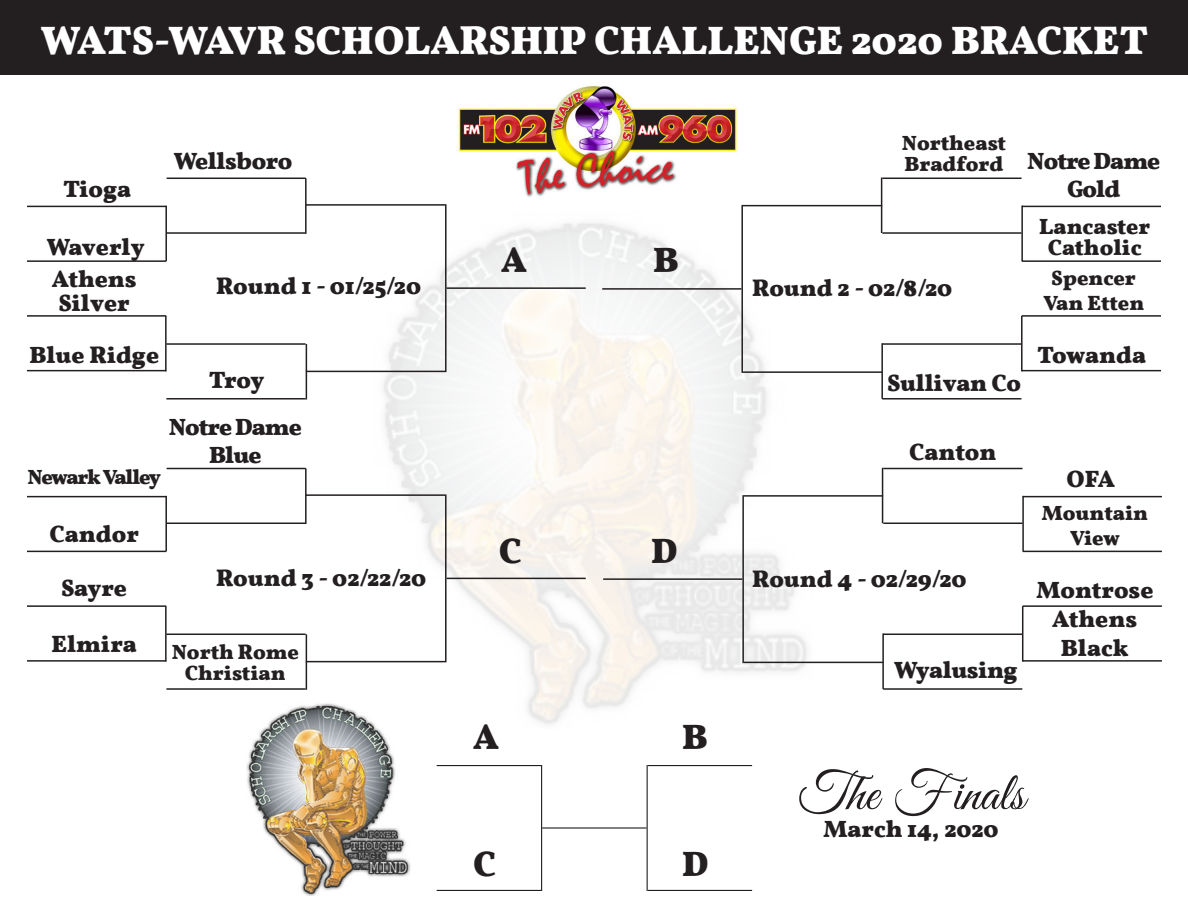
<style>
.page{position:relative;width:1188px;height:918px;background:#fff}
.page>*{position:absolute;margin:0;border:0;box-sizing:border-box;transform-origin:0 0}
.t1{font:54px "Great Vibes";color:#231f20}
.t2{font:700 40.5px "Vollkorn";color:#fff}
.t3{font:700 36px "Vollkorn";color:#231f20}
.t4{font:700 24px "Vollkorn";color:#231f20}
.t5{font:700 24px "Vollkorn";letter-spacing:-.04em;color:#231f20}
.t6{font:700 24px "Vollkorn";letter-spacing:-.02em;color:#231f20}
.t7{font:700 22.5px/21px "Vollkorn";color:#231f20;text-align:center}
.t8{font:700 21px/25.2px "Vollkorn";color:#231f20;text-align:center}
.t9{font:700 21px "Vollkorn";letter-spacing:-.06em;color:#231f20}
</style>
<div class="page">
<hr style="left:27px;top:206px;width:139px;height:1px;background:#231f20">
<hr style="left:27px;top:260px;width:139px;height:2px;background:#231f20">
<hr style="left:27px;top:315px;width:139px;height:2px;background:#231f20">
<hr style="left:27px;top:370px;width:139px;height:1px;background:#231f20">
<hr style="left:167px;top:178px;width:139px;height:1px;background:#231f20">
<hr style="left:167px;top:232px;width:139px;height:2px;background:#231f20">
<hr style="left:166px;top:343px;width:140px;height:2px;background:#231f20">
<hr style="left:166px;top:398px;width:140px;height:2px;background:#231f20">
<hr style="left:306px;top:204px;width:139px;height:2px;background:#231f20">
<hr style="left:306px;top:371px;width:139px;height:1px;background:#231f20">
<hr style="left:165px;top:206px;width:2px;height:55px;background:#231f20">
<hr style="left:305px;top:178px;width:2px;height:56px;background:#231f20">
<hr style="left:165px;top:316px;width:2px;height:55px;background:#231f20">
<hr style="left:306px;top:344px;width:1px;height:56px;background:#231f20">
<hr style="left:445px;top:204px;width:2px;height:168px;background:#231f20">
<hr style="left:447px;top:287px;width:139px;height:2px;background:#231f20">
<hr style="left:27px;top:496px;width:139px;height:1px;background:#231f20">
<hr style="left:27px;top:551px;width:139px;height:1px;background:#231f20">
<hr style="left:27px;top:605px;width:139px;height:2px;background:#231f20">
<hr style="left:27px;top:660px;width:139px;height:2px;background:#231f20">
<hr style="left:167px;top:468px;width:139px;height:1px;background:#231f20">
<hr style="left:167px;top:523px;width:139px;height:1px;background:#231f20">
<hr style="left:166px;top:634px;width:140px;height:1px;background:#231f20">
<hr style="left:166px;top:688px;width:140px;height:2px;background:#231f20">
<hr style="left:306px;top:494px;width:139px;height:2px;background:#231f20">
<hr style="left:306px;top:661px;width:139px;height:1px;background:#231f20">
<hr style="left:165px;top:496px;width:2px;height:55px;background:#231f20">
<hr style="left:305px;top:469px;width:2px;height:55px;background:#231f20">
<hr style="left:165px;top:606px;width:2px;height:56px;background:#231f20">
<hr style="left:306px;top:634px;width:1px;height:56px;background:#231f20">
<hr style="left:445px;top:494px;width:2px;height:168px;background:#231f20">
<hr style="left:447px;top:578px;width:139px;height:1px;background:#231f20">
<hr style="left:1022px;top:370px;width:139px;height:1px;background:#231f20">
<hr style="left:1022px;top:315px;width:139px;height:2px;background:#231f20">
<hr style="left:1022px;top:260px;width:139px;height:2px;background:#231f20">
<hr style="left:1022px;top:206px;width:139px;height:1px;background:#231f20">
<hr style="left:882px;top:398px;width:139px;height:2px;background:#231f20">
<hr style="left:882px;top:343px;width:139px;height:2px;background:#231f20">
<hr style="left:882px;top:232px;width:140px;height:2px;background:#231f20">
<hr style="left:882px;top:178px;width:140px;height:1px;background:#231f20">
<hr style="left:743px;top:371px;width:139px;height:2px;background:#231f20">
<hr style="left:743px;top:205px;width:139px;height:1px;background:#231f20">
<hr style="left:1021px;top:316px;width:2px;height:55px;background:#231f20">
<hr style="left:881px;top:343px;width:2px;height:56px;background:#231f20">
<hr style="left:1021px;top:206px;width:2px;height:55px;background:#231f20">
<hr style="left:881px;top:178px;width:1px;height:55px;background:#231f20">
<hr style="left:741px;top:205px;width:2px;height:168px;background:#231f20">
<hr style="left:602px;top:288px;width:139px;height:2px;background:#231f20">
<hr style="left:1023px;top:660px;width:139px;height:2px;background:#231f20">
<hr style="left:1023px;top:605px;width:139px;height:2px;background:#231f20">
<hr style="left:1023px;top:551px;width:139px;height:1px;background:#231f20">
<hr style="left:1023px;top:496px;width:139px;height:1px;background:#231f20">
<hr style="left:883px;top:688px;width:139px;height:2px;background:#231f20">
<hr style="left:883px;top:634px;width:139px;height:1px;background:#231f20">
<hr style="left:883px;top:523px;width:140px;height:1px;background:#231f20">
<hr style="left:883px;top:468px;width:140px;height:1px;background:#231f20">
<hr style="left:744px;top:662px;width:139px;height:1px;background:#231f20">
<hr style="left:744px;top:495px;width:139px;height:2px;background:#231f20">
<hr style="left:1022px;top:606px;width:1px;height:56px;background:#231f20">
<hr style="left:882px;top:634px;width:2px;height:55px;background:#231f20">
<hr style="left:1022px;top:496px;width:2px;height:55px;background:#231f20">
<hr style="left:882px;top:468px;width:1px;height:55px;background:#231f20">
<hr style="left:742px;top:495px;width:2px;height:168px;background:#231f20">
<hr style="left:603px;top:578px;width:139px;height:2px;background:#231f20">
<div style="left:0;top:0;width:1188px;height:75px;background:#231f20"></div>
<img style="left:458px;top:85px;width:279px;height:112px">
<hr style="left:437px;top:765px;width:104px;height:1px;background:#231f20">
<hr style="left:437px;top:890px;width:104px;height:1px;background:#231f20">
<hr style="left:541px;top:765px;width:1px;height:126px;background:#231f20">
<hr style="left:542px;top:827px;width:105px;height:2px;background:#231f20">
<hr style="left:648px;top:890px;width:104px;height:1px;background:#231f20">
<hr style="left:648px;top:765px;width:104px;height:1px;background:#231f20">
<hr style="left:647px;top:765px;width:1px;height:126px;background:#231f20">
<img style="left:247px;top:703px;width:164px;height:193px">
<p class="t2" style="left:41px;top:15px;width:1109px">WATS-WAVR SCHOLARSHIP CHALLENGE 2020 BRACKET</p>
<p class="t4" style="left:63px;top:174px;width:70px">Tioga</p>
<p class="t4" style="left:47px;top:232px;width:99px">Waverly</p>
<p class="t4" style="left:52px;top:264px;width:86px">Athens</p>
<p class="t4" style="left:59px;top:288px;width:72px">Silver</p>
<p class="t6" style="left:174px;top:147px;width:120px">Wellsboro</p>
<p class="t4" style="left:216px;top:271px;width:207px">Round 1 - 01/25/20</p>
<p class="t3" style="left:501px;top:238px;width:27px">A</p>
<p class="t3" style="left:653px;top:238px;width:27px">B</p>
<p class="t8" style="left:902px;top:131px;width:106px">Northeast</p>
<p class="t8" style="left:904px;top:152px;width:101px">Bradford</p>
<p class="t4" style="left:752px;top:273px;width:202px">Round 2 - 02/8/20</p>
<p class="t5" style="left:1027px;top:146px;width:134px">Notre Dame</p>
<p class="t4" style="left:1067px;top:175px;width:55px">Gold</p>
<p class="t7" style="left:1039px;top:216px;width:113px">Lancaster<br>Catholic</p>
<p class="t8" style="left:1052px;top:266px;width:86px">Spencer</p>
<p class="t8" style="left:1043px;top:291px;width:102px">Van Etten</p>
<p class="t4" style="left:29px;top:340px;width:131px">Blue Ridge</p>
<p class="t4" style="left:1037px;top:340px;width:110px">Towanda</p>
<p class="t4" style="left:209px;top:366px;width:57px">Troy</p>
<p class="t4" style="left:887px;top:368px;width:135px">Sullivan Co</p>
<p class="t5" style="left:169px;top:412px;width:134px">Notre Dame</p>
<p class="t4" style="left:209px;top:440px;width:54px">Blue</p>
<p class="t4" style="left:909px;top:437px;width:89px">Canton</p>
<p class="t9" style="left:27px;top:464px;width:135px">Newark Valley</p>
<p class="t4" style="left:50px;top:519px;width:91px">Candor</p>
<p class="t3" style="left:499px;top:528px;width:24px">C</p>
<p class="t3" style="left:651px;top:528px;width:28px">D</p>
<p class="t4" style="left:1066px;top:464px;width:50px">OFA</p>
<p class="t8" style="left:1042px;top:500px;width:108px">Mountain<br>View</p>
<p class="t4" style="left:61px;top:573px;width:67px">Sayre</p>
<p class="t4" style="left:216px;top:563px;width:212px">Round 3 - 02/22/20</p>
<p class="t4" style="left:752px;top:564px;width:216px">Round 4 - 02/29/20</p>
<p class="t4" style="left:1036px;top:575px;width:119px">Montrose</p>
<p class="t4" style="left:52px;top:629px;width:87px">Elmira</p>
<p class="t8" style="left:172px;top:640px;width:129px">North Rome</p>
<p class="t8" style="left:185px;top:660px;width:102px">Christian</p>
<p class="t6" style="left:894px;top:655px;width:125px">Wyalusing</p>
<p class="t4" style="left:1052px;top:604px;width:86px">Athens</p>
<p class="t4" style="left:1061px;top:633px;width:69px">Black</p>
<p class="t3" style="left:473px;top:714px;width:27px">A</p>
<p class="t3" style="left:682px;top:714px;width:27px">B</p>
<p class="t3" style="left:473px;top:842px;width:24px">C</p>
<p class="t3" style="left:682px;top:842px;width:28px">D</p>
<p class="t1" style="left:798px;top:763px;width:229px">The Finals</p>
<p class="t4" style="left:824px;top:814px;width:177px">March 14, 2020</p>
</div>
